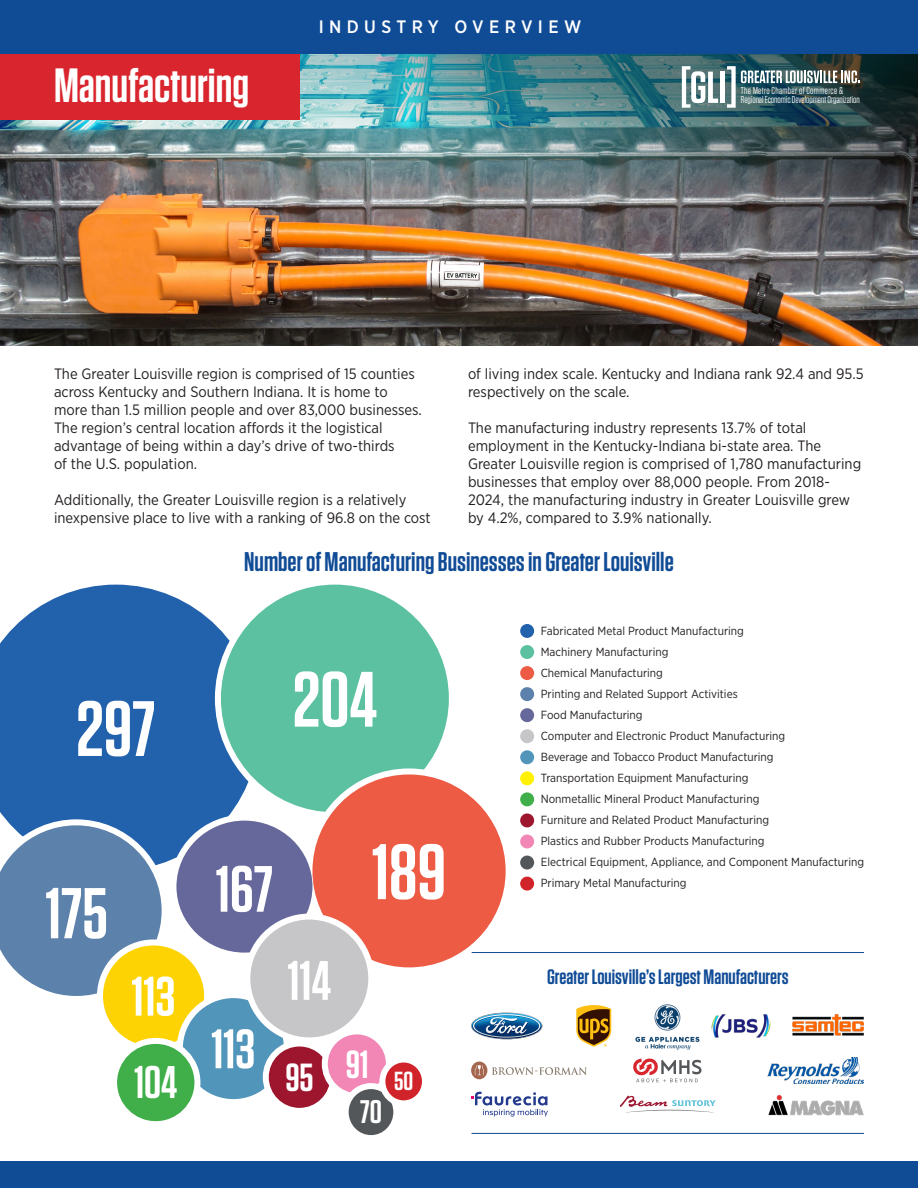
<style>
.page{position:relative;width:918px;height:1188px;background:#fff}
.page>*{position:absolute;margin:0;border:0;box-sizing:border-box;transform-origin:0 0}
.t1{font:600 78.3px "Tungsten";color:#fff}
.t2{font:600 71.7px "Tungsten";color:#fff}
.t3{font:600 65.25px "Tungsten";color:#fff}
.t4{font:600 55.5px "Tungsten";color:#fff}
.t5{font:600 48px "Tungsten";color:#fff}
.t6{font:600 45.6px "Tungsten";color:#fff}
.t7{font:600 39.15px "Tungsten";color:#fff}
.t8{font:600 32.55px "Tungsten";color:#fff}
.t9{font:600 27px "Tungsten";color:#104b96}
.t10{font:600 26.1px "Tungsten";color:#fff}
.t11{font:600 20.85px "Tungsten";color:#104b96}
.t12{font:500 18px "Gotham Narrow";letter-spacing:.3em;color:#fff}
.t13{font:15px/18px "Gotham Narrow";color:#231f20}
.t14{font:11.7px/21px "Gotham Narrow";color:#231f20}
.t15{font:10.05px/9.3px "Tungsten";color:#fff}
</style>
<div class="page">
<img style="left:0;top:54px;width:918px;height:292px">
<div style="left:0;top:0;width:918px;height:54px;background:#104b96"></div>
<div style="left:0;top:1161px;width:918px;height:27px;background:#104b96"></div>
<svg style="left:471px;top:1013px;width:71px;height:26px"></svg>
<svg style="left:576px;top:1005px;width:35px;height:42px"></svg>
<img style="left:635px;top:1004px;width:65px;height:46px">
<svg style="left:620px;top:1096px;width:96px;height:17px"></svg>
<svg style="left:471px;top:1062px;width:116px;height:17px"></svg>
<img style="left:792px;top:1014px;width:72px;height:22px">
<svg style="left:633px;top:1058px;width:69px;height:24px"></svg>
<img style="left:712px;top:1014px;width:58px;height:24px">
<svg style="left:471px;top:1092px;width:77px;height:25px"></svg>
<img style="left:768px;top:1094px;width:96px;height:22px">
<img style="left:767px;top:1058px;width:97px;height:25px">
<hr style="left:472px;top:952px;width:392px;height:1px;background:#104b96">
<hr style="left:472px;top:1133px;width:392px;height:1px;background:#104b96">
<div style="left:0;top:54px;width:299px;height:66px;background:#d9262e"></div>
<div style="left:520px;top:624px;width:14px;height:14px;background:#2261ac;border-radius:50%"></div>
<div style="left:520px;top:645px;width:14px;height:14px;background:#5bc1a1;border-radius:50%"></div>
<div style="left:520px;top:666px;width:14px;height:14px;background:#ed5b44;border-radius:50%"></div>
<div style="left:520px;top:687px;width:14px;height:14px;background:#5c82ac;border-radius:50%"></div>
<div style="left:520px;top:708px;width:14px;height:14px;background:#66679a;border-radius:50%"></div>
<div style="left:520px;top:729px;width:14px;height:14px;background:#c6c6c8;border-radius:50%"></div>
<div style="left:520px;top:750px;width:14px;height:14px;background:#5295bb;border-radius:50%"></div>
<div style="left:520px;top:771px;width:14px;height:14px;background:#fff101;border-radius:50%"></div>
<div style="left:520px;top:792px;width:14px;height:14px;background:#40ae49;border-radius:50%"></div>
<div style="left:520px;top:813px;width:14px;height:14px;background:#9d162e;border-radius:50%"></div>
<div style="left:520px;top:835px;width:14px;height:13px;background:#f287b6;border-radius:50%"></div>
<div style="left:520px;top:856px;width:14px;height:14px;background:#54575a;border-radius:50%"></div>
<div style="left:520px;top:877px;width:14px;height:14px;background:#d1232a;border-radius:50%"></div>
<svg style="left:0;top:585px;width:259px;height:276px;fill:#2261ac"></svg>
<div style="left:170px;top:815px;width:148px;height:144px;border:12px solid #fff;border-radius:50%"></div>
<div style="left:215px;top:579px;width:240px;height:239px;border:12px solid #fff;border-radius:50%"></div>
<div style="left:221px;top:585px;width:228px;height:227px;background:#5bc1a1;border-radius:50%"></div>
<svg style="left:0;top:819px;width:168px;height:177px"></svg>
<div style="left:306px;top:768px;width:206px;height:205px;border:12px solid #fff;border-radius:50%"></div>
<div style="left:312px;top:774px;width:194px;height:193px;background:#ed5b44;border-radius:50%"></div>
<div style="left:176px;top:821px;width:136px;height:132px;background:#66679a;border-radius:50%"></div>
<div style="left:97px;top:939px;width:113px;height:113px;border:12px solid #fff;border-radius:50%"></div>
<div style="left:103px;top:945px;width:101px;height:101px;background:#fed304;border-radius:50%"></div>
<div style="left:177px;top:992px;width:113px;height:113px;border:12px solid #fff;border-radius:50%"></div>
<div style="left:183px;top:998px;width:101px;height:101px;background:#5295bb;border-radius:50%"></div>
<div style="left:244px;top:914px;width:130px;height:129px;border:12px solid #fff;border-radius:50%"></div>
<div style="left:250px;top:920px;width:118px;height:117px;background:#c6c6c8;border-radius:50%"></div>
<div style="left:111px;top:1038px;width:89px;height:89px;border:12px solid #fff;border-radius:50%"></div>
<div style="left:117px;top:1044px;width:77px;height:77px;background:#40ae49;border-radius:50%"></div>
<div style="left:263px;top:1041px;width:73px;height:73px;border:12px solid #fff;border-radius:50%"></div>
<div style="left:269px;top:1047px;width:61px;height:61px;background:#9d162e;border-radius:50%"></div>
<div style="left:322px;top:1028px;width:70px;height:71px;border:12px solid #fff;border-radius:50%"></div>
<div style="left:328px;top:1034px;width:58px;height:59px;background:#f287b6;border-radius:50%"></div>
<div style="left:343px;top:1083px;width:56px;height:58px;border:12px solid #fff;border-radius:50%"></div>
<div style="left:349px;top:1089px;width:44px;height:46px;background:#54575a;border-radius:50%"></div>
<div style="left:379px;top:1057px;width:49px;height:49px;border:12px solid #fff;border-radius:50%"></div>
<div style="left:385px;top:1063px;width:37px;height:37px;background:#d1232a;border-radius:50%"></div>
<svg style="left:682px;top:66px;width:36px;height:42px"></svg>
<div style="left:720px;top:72px;width:5px;height:31px;background:#fff"></div>
<svg style="left:727px;top:66px;width:133px;height:42px"></svg>
<p class="t5" style="left:54px;top:60px;width:197px">Manufacturing</p>
<p class="t12" style="left:319px;top:15px;width:264px">INDUSTRY OVERVIEW</p>
<p class="t15" style="left:741px;top:86px;width:120px">The Metro Chamber of Commerce &amp;<br>Regional Economic Development Organization</p>
<p class="t13" style="left:54px;top:364px;width:369px">The Greater Louisville region is comprised of 15 counties across Kentucky and Southern Indiana. It is home to more than 1.5 million people and over 83,000 businesses.<br>The region’s central location affords it the logistical advantage of being within a day’s drive of two-thirds<br>of the U.S. population.</p>
<p class="t13" style="left:54px;top:490px;width:378px">Additionally, the Greater Louisville region is a relatively inexpensive place to live with a ranking of 96.8 on the cost</p>
<p class="t9" style="left:244px;top:547px;width:431px">Number of Manufacturing Businesses in Greater Louisville</p>
<p class="t13" style="left:468px;top:364px;width:397px">of living index scale. Kentucky and Indiana rank 92.4 and 95.5 respectively on the scale.</p>
<p class="t13" style="left:468px;top:418px;width:395px">The manufacturing industry represents 13.7% of total employment in the Kentucky-Indiana bi-state area. The Greater Louisville region is comprised of 1,780 manufacturing businesses that employ over 88,000 people. From 2018- 2024, the manufacturing industry in Greater Louisville grew by 4.2%, compared to 3.9% nationally.</p>
<p class="t1" style="left:76px;top:688px;width:80px">297</p>
<p class="t2" style="left:46px;top:876px;width:64px">175</p>
<p class="t4" style="left:132px;top:967px;width:45px">113</p>
<p class="t1" style="left:293px;top:658px;width:85px">204</p>
<p class="t3" style="left:216px;top:855px;width:59px">167</p>
<p class="t4" style="left:288px;top:951px;width:45px">114</p>
<p class="t1" style="left:372px;top:831px;width:75px">189</p>
<p class="t4" style="left:212px;top:1020px;width:45px">113</p>
<p class="t6" style="left:134px;top:1059px;width:44px">104</p>
<p class="t7" style="left:285px;top:1057px;width:30px">95</p>
<p class="t7" style="left:346px;top:1044px;width:24px">91</p>
<p class="t8" style="left:360px;top:1094px;width:23px">70</p>
<p class="t10" style="left:394px;top:1068px;width:21px">50</p>
<p class="t14" style="left:541px;top:620px;width:205px">Fabricated Metal Product Manufacturing<br>Machinery Manufacturing<br>Chemical Manufacturing<br>Printing and Related Support Activities<br>Food Manufacturing</p>
<p class="t14" style="left:541px;top:725px;width:246px">Computer and Electronic Product Manufacturing Beverage and Tobacco Product Manufacturing Transportation Equipment Manufacturing Nonmetallic Mineral Product Manufacturing Furniture and Related Product Manufacturing</p>
<p class="t14" style="left:541px;top:830px;width:325px">Plastics and Rubber Products Manufacturing<br>Electrical Equipment, Appliance, and Component Manufacturing</p>
<p class="t14" style="left:541px;top:872px;width:147px">Primary Metal Manufacturing</p>
<p class="t11" style="left:547px;top:966px;width:243px">Greater Louisville’s Largest Manufacturers</p>
</div>
